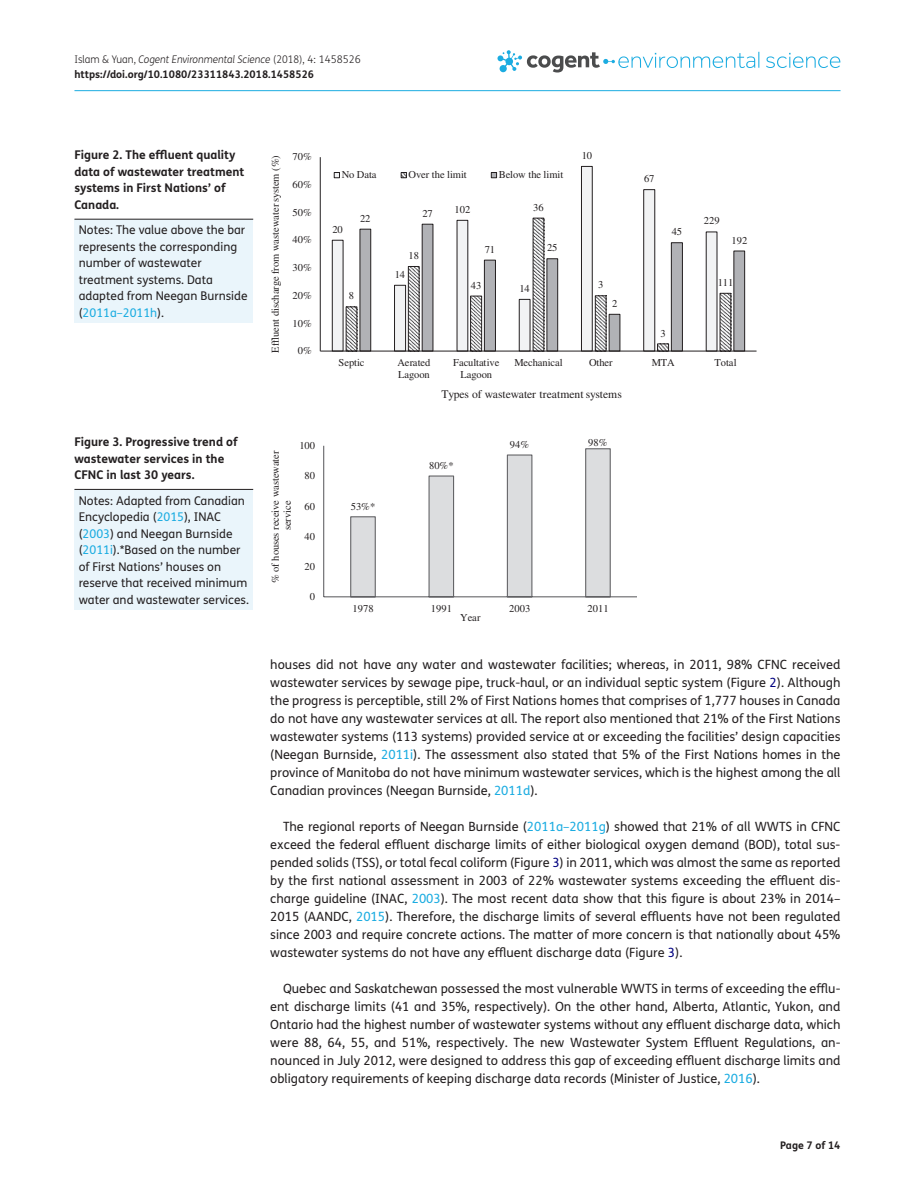
<style>
.page{position:relative;width:915px;height:1191px;background:#fff}
.page>*{position:absolute;margin:0;border:0;box-sizing:border-box;transform-origin:0 0}
.t1{font:12.75px/18px "FS Me Pro";color:#231f20;text-align:justify}
.t2{font:12px/16.5px "FS Me Pro";color:#231f20}
.t3{font:700 12px/16.5px "FS Me Pro";color:#231f20}
.t4{font:11.55px "Times";letter-spacing:-.005em;color:#231f20}
.t5{font:10.5px/12px "Times";color:#231f20;text-align:center}
.t6{font:700 10.5px/15px "FS Me Pro";color:#231f20}
.s1{font-weight:300}
.s2{font-weight:300;font-style:italic}
.s3{color:#1bace1}
.s4{color:#000080}
</style>
<div class="page">
<hr style="left:74px;top:90px;width:766px;height:1px;background:#1bace1">
<svg style="left:766px;top:53px;width:74px;height:15px"></svg>
<svg style="left:497px;top:50px;width:262px;height:22px"></svg>
<div style="left:74px;top:219px;width:179px;height:104px;background:#eaf5fb"></div>
<hr style="left:74px;top:219px;width:179px;height:1px;background:#231f20">
<svg style="left:331px;top:166px;width:325px;height:185px"></svg>
<svg style="left:345px;top:217px;width:311px;height:134px"></svg>
<svg style="left:359px;top:223px;width:386px;height:128px"></svg>
<hr style="left:320px;top:157px;width:1px;height:194px;background:#231f20">
<hr style="left:320px;top:351px;width:436px;height:1px;background:#231f20">
<svg style="left:334px;top:172px;width:6px;height:6px"></svg>
<svg style="left:400px;top:172px;width:6px;height:6px"></svg>
<svg style="left:490px;top:172px;width:7px;height:6px"></svg>
<div style="left:74px;top:489px;width:179px;height:121px;background:#eaf5fb"></div>
<hr style="left:74px;top:489px;width:179px;height:1px;background:#231f20">
<svg style="left:323px;top:445px;width:313px;height:153px"></svg>
<p class="t6" style="left:74px;top:51px;width:288px"><span class="s1">Islam &amp; Yuan,</span> <span class="s2">Cogent Environmental Science</span> <span class="s1">(2018), 4: 1458526 </span>https://doi.org/10.1080/23311843.2018.1458526</p>
<p class="t3" style="left:74px;top:146px;width:171px">Figure 2. The effluent quality data of wastewater treatment systems in First Nations’ of<br>Canada.</p>
<p class="t2" style="left:79px;top:222px;width:170px">Notes: The value above the bar represents the corresponding number of wastewater treatment systems. Data adapted from Neegan Burnside (<span class="s3">2011a–2011h</span>).</p>
<p class="t5" style="left:332px;top:223px;width:12px">20</p>
<p class="t5" style="left:292px;top:151px;width:21px">70%</p>
<p class="t5" style="left:269px;top:353px;width:199px;rotate:-90deg">Effluent discharge from wastewater system (%)</p>
<p class="t5" style="left:341px;top:169px;width:36px">No Data</p>
<p class="t5" style="left:408px;top:169px;width:60px">Over the limit</p>
<p class="t5" style="left:498px;top:169px;width:66px">Below the limit</p>
<p class="t5" style="left:292px;top:178px;width:21px">60%</p>
<p class="t5" style="left:533px;top:201px;width:12px">36</p>
<p class="t5" style="left:454px;top:203px;width:17px">102</p>
<p class="t5" style="left:292px;top:206px;width:21px">50%</p>
<p class="t5" style="left:422px;top:207px;width:12px">27</p>
<p class="t5" style="left:360px;top:212px;width:12px">22</p>
<p class="t5" style="left:292px;top:234px;width:21px">40%</p>
<p class="t5" style="left:484px;top:243px;width:12px">71</p>
<p class="t5" style="left:547px;top:242px;width:12px">25</p>
<p class="t5" style="left:408px;top:250px;width:12px">18</p>
<p class="t5" style="left:292px;top:262px;width:21px">30%</p>
<p class="t5" style="left:394px;top:268px;width:12px">14</p>
<p class="t5" style="left:470px;top:279px;width:12px">43</p>
<p class="t5" style="left:519px;top:282px;width:12px">14</p>
<p class="t5" style="left:292px;top:289px;width:21px">20%</p>
<p class="t5" style="left:349px;top:290px;width:7px">8</p>
<p class="t5" style="left:292px;top:317px;width:21px">10%</p>
<p class="t5" style="left:298px;top:345px;width:15px">0%</p>
<p class="t5" style="left:581px;top:149px;width:12px">10</p>
<p class="t5" style="left:598px;top:279px;width:7px">3</p>
<p class="t5" style="left:612px;top:297px;width:7px">2</p>
<p class="t5" style="left:643px;top:173px;width:12px">67</p>
<p class="t5" style="left:671px;top:226px;width:12px">45</p>
<p class="t5" style="left:660px;top:327px;width:7px">3</p>
<p class="t5" style="left:703px;top:215px;width:17px">229</p>
<p class="t5" style="left:731px;top:234px;width:17px">192</p>
<p class="t5" style="left:717px;top:276px;width:17px">111</p>
<p class="t5" style="left:338px;top:357px;width:27px">Septic</p>
<p class="t5" style="left:397px;top:357px;width:34px;text-align:left">Aerated<br>Lagoon</p>
<p class="t5" style="left:453px;top:357px;width:48px">Facultative<br>Lagoon</p>
<p class="t5" style="left:514px;top:357px;width:50px">Mechanical</p>
<p class="t5" style="left:589px;top:357px;width:25px">Other</p>
<p class="t5" style="left:651px;top:357px;width:25px">MTA</p>
<p class="t5" style="left:714px;top:357px;width:23px">Total</p>
<p class="t4" style="left:441px;top:388px;width:182px">Types of wastewater treatment systems</p>
<p class="t3" style="left:74px;top:433px;width:164px">Figure 3. Progressive trend of wastewater services in the<br>CFNC in last 30 years.</p>
<p class="t2" style="left:79px;top:492px;width:172px">Notes: Adapted from Canadian<br>Encyclopedia (<span class="s3">2015</span>), INAC (<span class="s3">2003</span>) and Neegan Burnside (<span class="s3">2011i</span>).*Based on the number of First Nations’ houses on reserve that received minimum water and wastewater services.</p>
<p class="t5" style="left:350px;top:500px;width:26px">53%*</p>
<p class="t5" style="left:509px;top:438px;width:21px">94%</p>
<p class="t5" style="left:588px;top:436px;width:21px">98%</p>
<p class="t5" style="left:299px;top:439px;width:17px">100</p>
<p class="t5" style="left:269px;top:583px;width:134px;rotate:-90deg">% of houses receive wastewater service</p>
<p class="t5" style="left:429px;top:459px;width:26px">80%*</p>
<p class="t5" style="left:304px;top:470px;width:12px">80</p>
<p class="t5" style="left:304px;top:500px;width:12px">60</p>
<p class="t5" style="left:304px;top:530px;width:12px">40</p>
<p class="t5" style="left:304px;top:560px;width:12px">20</p>
<p class="t5" style="left:310px;top:590px;width:7px">0</p>
<p class="t5" style="left:352px;top:603px;width:22px">1978</p>
<p class="t5" style="left:431px;top:603px;width:22px">1991</p>
<p class="t5" style="left:509px;top:603px;width:22px">2003</p>
<p class="t5" style="left:587px;top:603px;width:22px">2011</p>
<p class="t5" style="left:460px;top:612px;width:22px">Year</p>
<p class="t1" style="left:270px;top:655px;width:571px">houses did not have any water and wastewater facilities; whereas, in 2011, 98% CFNC received wastewater services by sewage pipe, truck-haul, or an individual septic system (Figure <span class="s4">2</span>). Although the progress is perceptible, still 2% of First Nations homes that comprises of 1,777 houses in Canada do not have any wastewater services at all. The report also mentioned that 21% of the First Nations wastewater systems (113 systems) provided service at or exceeding the facilities’ design capacities (Neegan Burnside, <span class="s3">2011i</span>). The assessment also stated that 5% of the First Nations homes in the province of Manitoba do not have minimum wastewater services, which is the highest among the all Canadian provinces (Neegan Burnside, <span class="s3">2011d</span>).</p>
<p class="t1" style="left:270px;top:817px;width:571px;text-indent:13px">The regional reports of Neegan Burnside (<span class="s3">2011a–2011g</span>) showed that 21% of all WWTS in CFNC exceed the federal effluent discharge limits of either biological oxygen demand (BOD), total sus&shy;pended solids (TSS), or total fecal coliform (Figure <span class="s4">3</span>) in 2011, which was almost the same as reported by the first national assessment in 2003 of 22% wastewater systems exceeding the effluent dis&shy;charge guideline (INAC, <span class="s3">2003</span>). The most recent data show that this figure is about 23% in 2014– 2015 (AANDC, <span class="s3">2015</span>). Therefore, the discharge limits of several effluents have not been regulated since 2003 and require concrete actions. The matter of more concern is that nationally about 45% wastewater systems do not have any effluent discharge data (Figure <span class="s4">3</span>).</p>
<p class="t1" style="left:270px;top:979px;width:571px;text-indent:13px">Quebec and Saskatchewan possessed the most vulnerable WWTS in terms of exceeding the efflu&shy;ent discharge limits (41 and 35%, respectively). On the other hand, Alberta, Atlantic, Yukon, and Ontario had the highest number of wastewater systems without any effluent discharge data, which were 88, 64, 55, and 51%, respectively. The new Wastewater System Effluent Regulations, an&shy;nounced in July 2012, were designed to address this gap of exceeding effluent discharge limits and obligatory requirements of keeping discharge data records (Minister of Justice, <span class="s3">2016</span>).</p>
<p class="t6" style="left:780px;top:1137px;width:62px">Page 7 of 14</p>
</div>
